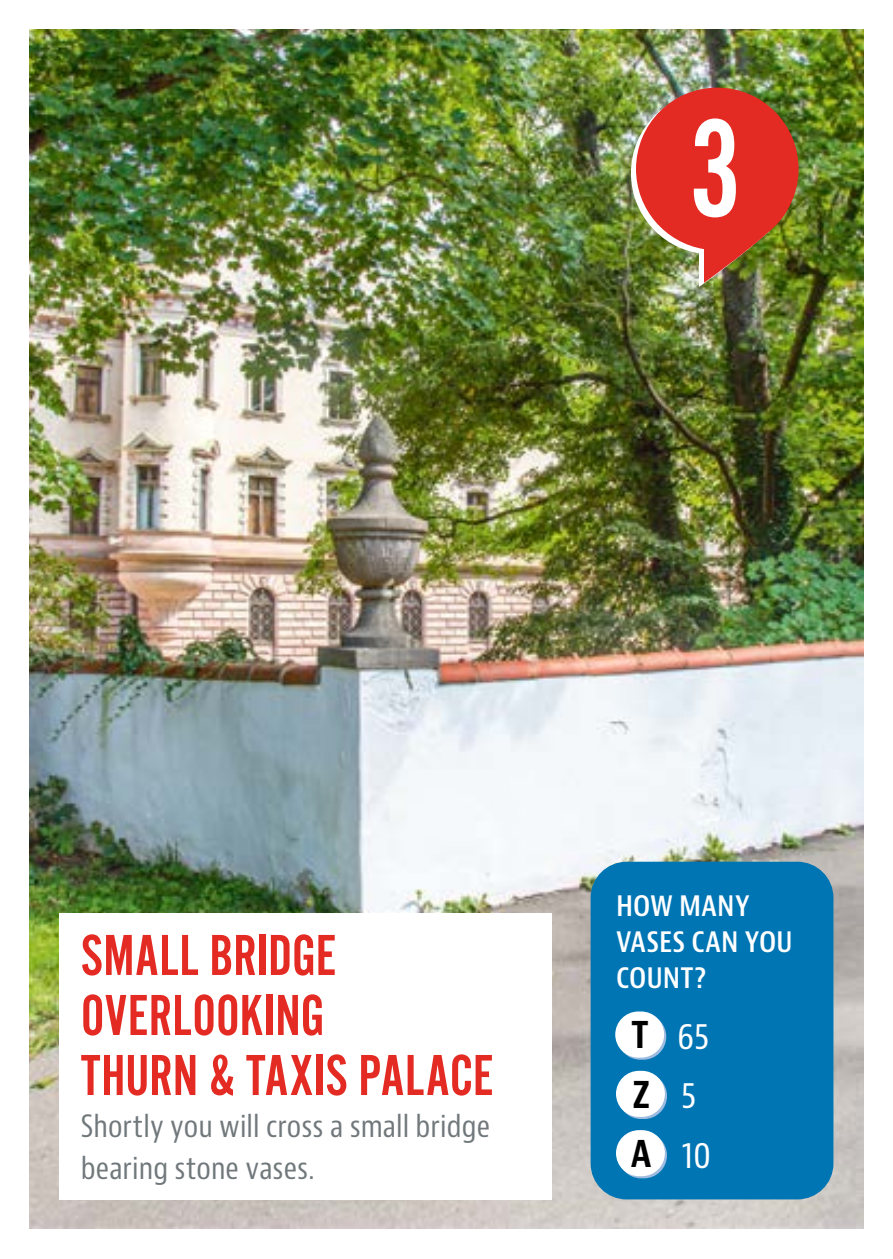
<style>
.page{position:relative;width:893px;height:1259px;background:#fff}
.page>*{position:absolute;margin:0;border:0;box-sizing:border-box;transform-origin:0 0}
.t1{font:144px "Alternate Got No 2 D";color:#fff}
.t2{font:60px/60px "Alternate Got No 2 D";letter-spacing:.005em;color:#e42b23}
.t3{font:condensed 36px/59.4px "Bernino Sans";color:#fff}
.t4{font:condensed 30px/42px "Bernino Sans";letter-spacing:.005em;color:#71787b}
.t5{font:600 condensed 30px/36px "Bernino Sans";color:#fff}
.s1{font-weight:700;color:#000}
</style>
<div class="page">
<img style="left:30px;top:30px;width:833px;height:1198px">
<div style="left:591px;top:861px;width:242px;height:338px;background:#0075b4;border-radius:36px"></div>
<div style="left:60px;top:913px;width:492px;height:287px;background:#fff"></div>
<img style="left:631px;top:88px;width:168px;height:199px">
<svg style="left:617px;top:1013px;width:49px;height:46px"></svg>
<div style="left:615px;top:1011px;width:49px;height:46px;background:#fff;border-radius:23px"></div>
<svg style="left:618px;top:1073px;width:49px;height:46px"></svg>
<div style="left:616px;top:1070px;width:49px;height:47px;background:#fff;border-radius:23px"></div>
<svg style="left:618px;top:1132px;width:49px;height:46px"></svg>
<div style="left:616px;top:1130px;width:49px;height:46px;background:#fff;border-radius:23px"></div>
<h1 class="t1" style="left:688px;top:92px;width:56px">3</h1>
<h2 class="t2" style="left:81px;top:926px;width:414px">SMALL BRIDGE<br>OVERLOOKING<br>THURN &amp; TAXIS PALACE</h2>
<p class="t4" style="left:81px;top:1105px;width:411px">Shortly you will cross a small bridge bearing stone vases.</p>
<p class="t5" style="left:616px;top:887px;width:178px">HOW MANY<br>VASES CAN YOU<br>COUNT?</p>
<p class="t3" style="left:631px;top:1007px;width:81px"><span class="s1">T</span> 65<br><span class="s1">Z</span> 5<br><span class="s1">A</span> 10</p>
</div>
